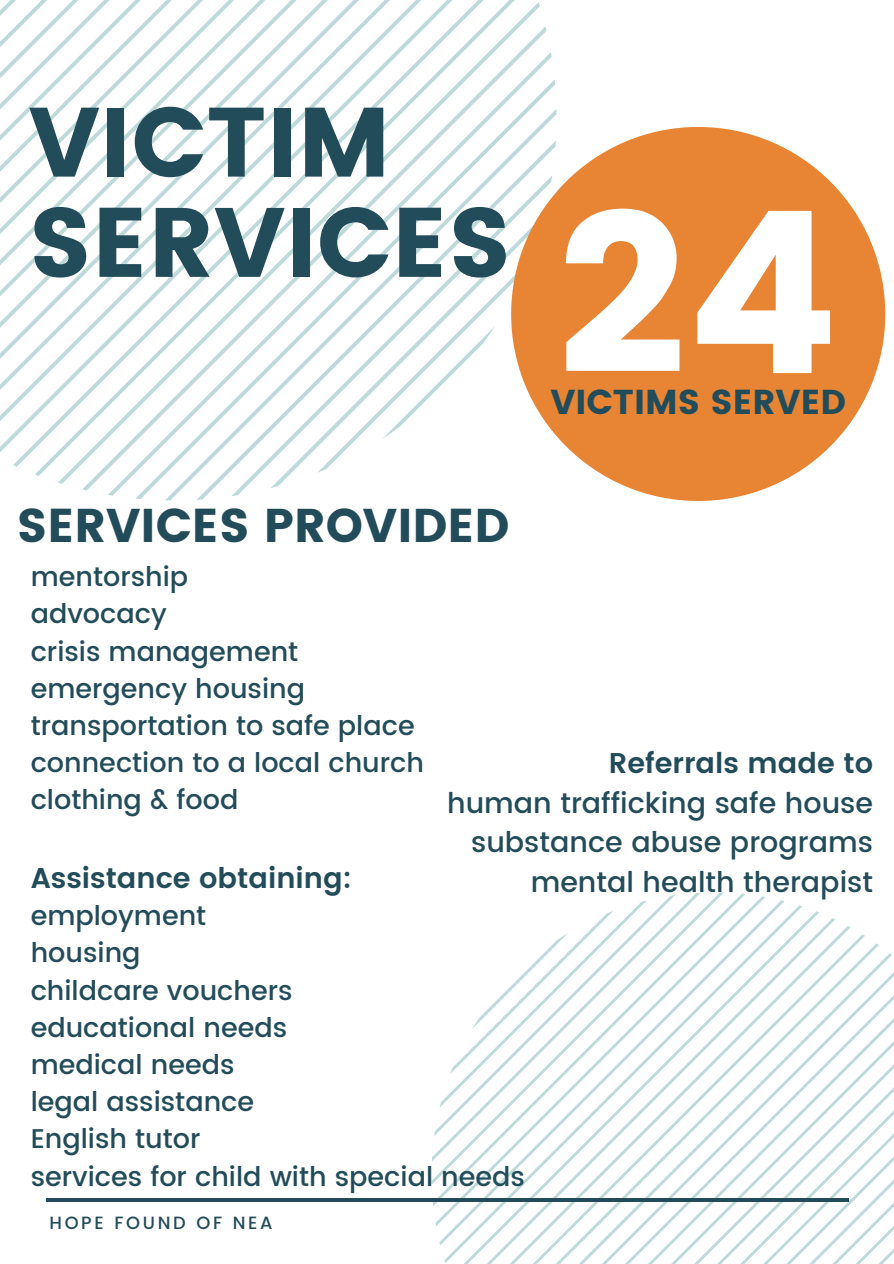
<style>
.page{position:relative;width:894px;height:1264px;background:#fff}
.page>*{position:absolute;margin:0;border:0;box-sizing:border-box;transform-origin:0 0}
.t1{font:225.15px "Poppins";color:#fff}
.t2{font:98.25px/100.2px "Poppins";color:#234c5a}
.t3{font:47.25px "Poppins";color:#234c5a}
.t4{font:34.5px "Poppins";color:#234c5a}
.t5{font:500 28.5px "Poppins";color:#234c5a}
.t6{font:600 28.5px "Poppins";color:#234c5a}
.t7{font:500 27px "Poppins";color:#234c5a}
.t8{font:500 17.7px "Poppins";letter-spacing:.15em;color:#234c5a}
</style>
<div class="page">
<svg style="left:0;top:0;width:13px;height:452px"></svg>
<svg style="left:13px;top:0;width:22px;height:467px"></svg>
<svg style="left:35px;top:0;width:480px;height:476px"></svg>
<svg style="left:58px;top:2px;width:482px;height:482px"></svg>
<svg style="left:82px;top:26px;width:464px;height:464px"></svg>
<svg style="left:108px;top:52px;width:443px;height:443px"></svg>
<svg style="left:135px;top:79px;width:420px;height:420px"></svg>
<svg style="left:165px;top:109px;width:391px;height:391px"></svg>
<svg style="left:196px;top:141px;width:359px;height:359px"></svg>
<svg style="left:231px;top:175px;width:321px;height:321px"></svg>
<svg style="left:270px;top:214px;width:274px;height:274px"></svg>
<svg style="left:317px;top:261px;width:211px;height:212px"></svg>
<div style="left:511px;top:127px;width:374px;height:374px;background:#e78535;border-radius:50%"></div>
<svg style="left:439px;top:900px;width:454px;height:363px"></svg>
<hr style="left:46px;top:1198px;width:802px;height:3px;background:#234c5a">
<p class="t2" style="left:29px;top:93px;width:484px">VICTIM<br>SERVICES</p>
<p class="t3" style="left:17px;top:498px;width:494px">SERVICES PROVIDED</p>
<p class="t1" style="left:557px;top:164px;width:283px">24</p>
<p class="t4" style="left:550px;top:381px;width:297px">VICTIMS SERVED</p>
<p class="t7" style="left:31px;top:561px;width:159px">mentorship</p>
<p class="t7" style="left:31px;top:598px;width:137px">advocacy</p>
<p class="t7" style="left:31px;top:635px;width:269px">crisis management</p>
<p class="t7" style="left:31px;top:672px;width:276px">emergency housing</p>
<p class="t7" style="left:31px;top:709px;width:385px">transportation to safe place</p>
<p class="t7" style="left:31px;top:747px;width:394px">connection to a local church</p>
<p class="t7" style="left:31px;top:784px;width:209px">clothing &amp; food</p>
<p class="t6" style="left:608px;top:746px;width:265px">Referrals made to</p>
<p class="t5" style="left:447px;top:786px;width:427px">human trafficking safe house</p>
<p class="t5" style="left:471px;top:825px;width:403px">substance abuse programs</p>
<p class="t5" style="left:530px;top:865px;width:344px">mental health therapist</p>
<p class="t6" style="left:31px;top:861px;width:322px">Assistance obtaining:</p>
<p class="t7" style="left:31px;top:900px;width:177px">employment</p>
<p class="t7" style="left:31px;top:937px;width:111px">housing</p>
<p class="t7" style="left:31px;top:974px;width:263px">childcare vouchers</p>
<p class="t7" style="left:31px;top:1011px;width:258px">educational needs</p>
<p class="t7" style="left:31px;top:1048px;width:205px">medical needs</p>
<p class="t7" style="left:31px;top:1085px;width:225px">legal assistance</p>
<p class="t7" style="left:31px;top:1123px;width:171px">English tutor</p>
<p class="t7" style="left:31px;top:1160px;width:495px">services for child with special needs</p>
<p class="t8" style="left:49px;top:1212px;width:224px">HOPE FOUND OF NEA</p>
</div>
